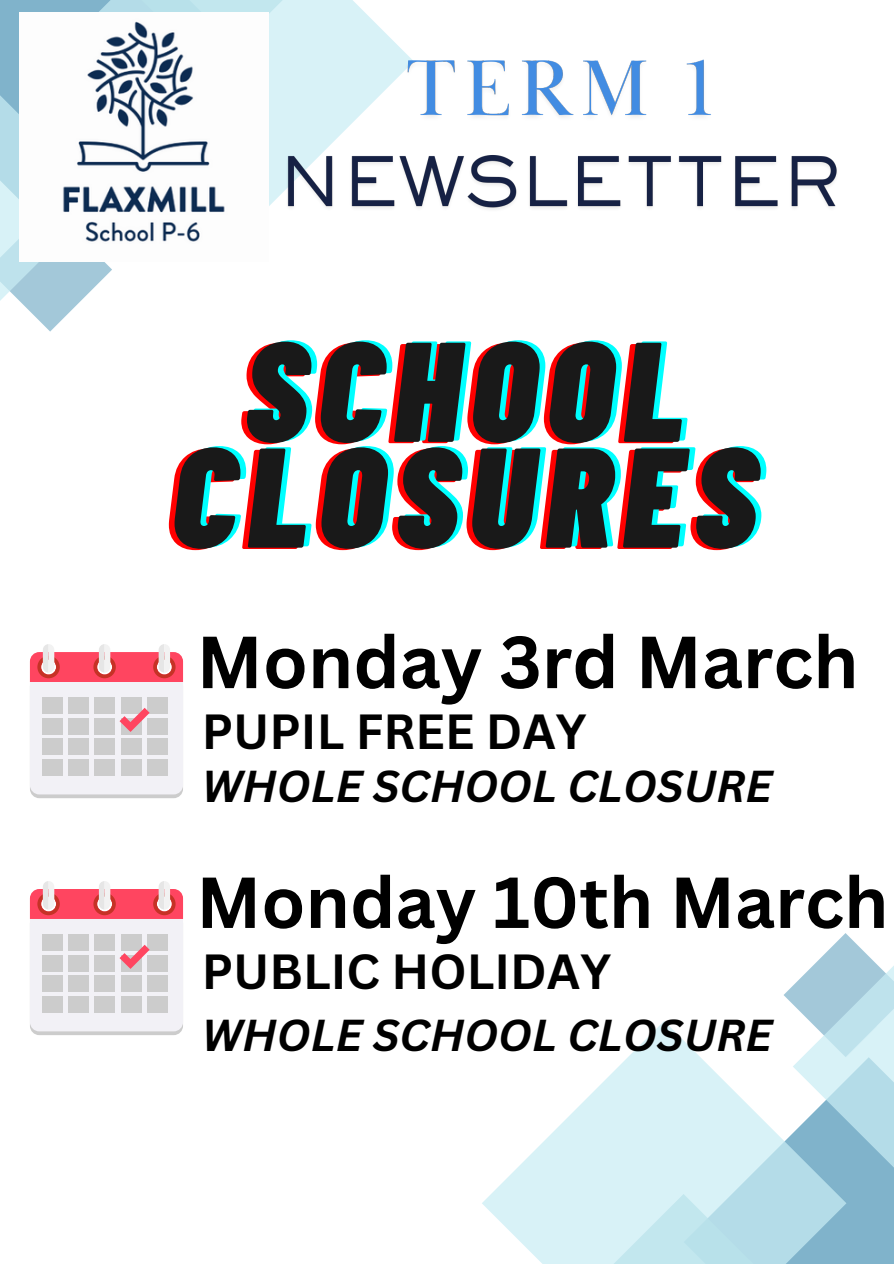
<style>
.page{position:relative;width:894px;height:1264px;background:#fff}
.page>*{position:absolute;margin:0;border:0;box-sizing:border-box;transform-origin:0 0}
.t1{font:italic 900 141.6px/105.8px "Barlow Condensed";letter-spacing:.07em;color:#0ff;text-align:center}
.t2{font:700 72px "Canva Sans";color:#000}
.t3{font:700 70.5px "Canva Sans";color:#000}
.t4{font:700 48px "Canva Sans";color:#000}
.t5{font:italic 700 43.5px "Canva Sans";color:#000}
</style>
<div class="page">
<svg style="left:304px;top:0;width:95px;height:152px;fill:#d8f2f7"></svg>
<svg style="left:0;top:0;width:304px;height:331px"></svg>
<svg style="left:482px;top:1094px;width:109px;height:169px;fill:#d8f2f7"></svg>
<svg style="left:591px;top:933px;width:302px;height:330px"></svg>
<img style="left:20px;top:12px;width:248px;height:249px">
<svg style="left:30px;top:644px;width:153px;height:154px"></svg>
<img style="left:399px;top:47px;width:312px;height:70px">
<img style="left:278px;top:152px;width:559px;height:72px">
<svg style="left:30px;top:881px;width:153px;height:154px"></svg>
<h1 class="t1" style="left:177px;top:331px;width:586px">SCHOOL<br>CLOSURES</h1>
<h1 class="t2" style="left:196px;top:611px;width:663px">Monday 3rd March</h1>
<p class="t4" style="left:202px;top:698px;width:386px">PUPIL FREE DAY</p>
<h4 class="t5" style="left:202px;top:755px;width:571px">WHOLE SCHOOL CLOSURE</h4>
<p class="t3" style="left:196px;top:852px;width:693px">Monday 10th March</p>
<p class="t4" style="left:202px;top:938px;width:410px">PUBLIC HOLIDAY</p>
<p class="t5" style="left:202px;top:1004px;width:571px">WHOLE SCHOOL CLOSURE</p>
</div>
